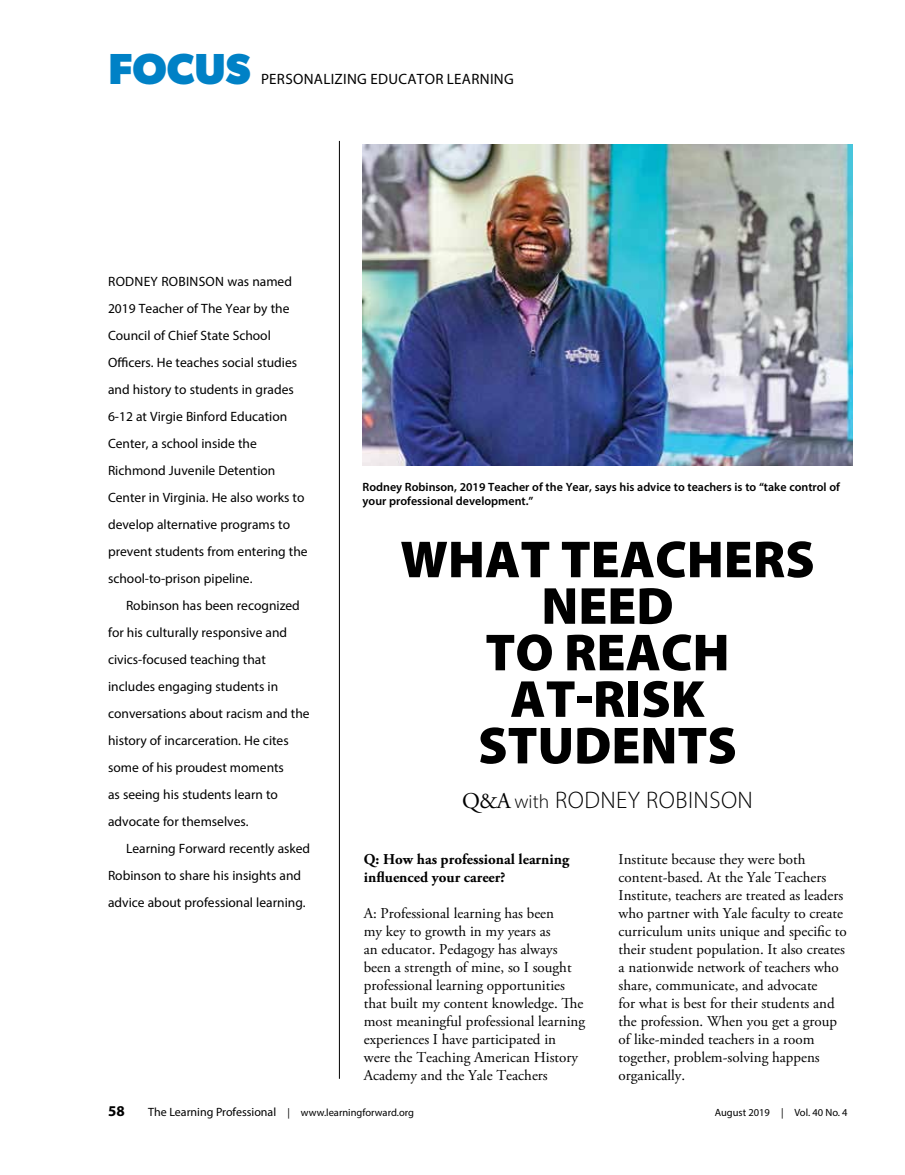
<style>
.page{position:relative;width:905px;height:1175px;background:#fff}
.page>*{position:absolute;margin:0;border:0;box-sizing:border-box;transform-origin:0 0}
.t1{font:900 52.5px/46.5px "Myriad Pro";color:#000;text-align:center}
.t2{font:700 43.5px "Gibson";color:#0081c6}
.t3{font:300 24px "Myriad Pro";letter-spacing:.02em;color:#000}
.t4{font:15px/18px "Adobe Garamond Pro";color:#000}
.t5{font:700 15px/18px "Adobe Garamond Pro";color:#000}
.t6{font:15px "Myriad Pro";letter-spacing:.02em;color:#000}
.t7{font:700 15px "Myriad Pro";color:#000}
.t8{font:13.5px/27px "Myriad Pro";color:#000}
.t9{font:600 12px/13.5px "Myriad Pro";color:#000}
.t10{font:10.5px "Myriad Pro";color:#000}
.s1{font-family:"Adobe Garamond Pro";font-weight:400;font-size:22.5px}
.s2{font-size:19.5px}
.s3{font-size:12px}
</style>
<div class="page">
<hr style="left:339px;top:141px;width:1px;height:937px;background:#000">
<img style="left:363px;top:144px;width:489px;height:322px">
<h2 class="t2" style="left:108px;top:44px;width:144px">FOCUS</h2>
<p class="t6" style="left:261px;top:70px;width:254px">PERSONALIZING EDUCATOR LEARNING</p>
<p class="t8" style="left:108px;top:268px;width:201px">RODNEY ROBINSON was named<br>2019 Teacher of The Year by the<br>Council of Chief State School<br>Officers. He teaches social studies and history to students in grades<br>6-12 at Virgie Binford Education<br>Center, a school inside the<br>Richmond Juvenile Detention<br>Center in Virginia. He also works to develop alternative programs to prevent students from entering the school-to-prison pipeline.</p>
<p class="t8" style="left:108px;top:592px;width:203px;text-indent:18px">Robinson has been recognized for his culturally responsive and civics-focused teaching that includes engaging students in conversations about racism and the history of incarceration. He cites some of his proudest moments<br>as seeing his students learn to advocate for themselves.</p>
<p class="t8" style="left:108px;top:835px;width:204px;text-indent:18px">Learning Forward recently asked<br>Robinson to share his insights and advice about professional learning.</p>
<p class="t9" style="left:362px;top:480px;width:479px">Rodney Robinson, 2019 Teacher of the Year, says his advice to teachers is to “take control of your professional development.”</p>
<h1 class="t1" style="left:400px;top:534px;width:416px">WHAT TEACHERS<br>NEED<br>TO REACH<br>AT-RISK<br>STUDENTS</h1>
<h3 class="t3" style="left:462px;top:786px;width:292px"><span class="s1">Q&amp;A</span> <span class="s2">with</span> RODNEY ROBINSON</h3>
<p class="t5" style="left:364px;top:851px;width:207px">Q: How has professional learning influenced your career?</p>
<p class="t4" style="left:364px;top:905px;width:223px">A: Professional learning has been<br>my key to growth in my years as<br>an educator. Pedagogy has always been a strength of mine, so I sought professional learning opportunities that built my content knowledge. The most meaningful professional learning experiences I have participated in were the Teaching American History Academy and the Yale Teachers</p>
<p class="t4" style="left:618px;top:851px;width:229px">Institute because they were both content-based. At the Yale Teachers Institute, teachers are treated as leaders who partner with Yale faculty to create curriculum units unique and specific to their student population. It also creates a nationwide network of teachers who share, communicate, and advocate<br>for what is best for their students and the profession. When you get a group of like-minded teachers in a room together, problem-solving happens organically.</p>
<p class="t7" style="left:108px;top:1101px;width:18px">58</p>
<p class="t10" style="left:148px;top:1106px;width:267px"><span class="s3">The Learning Professional</span> | www.learningforward.org</p>
<p class="t10" style="left:714px;top:1106px;width:134px">August 2019 | Vol. 40 No. 4</p>
</div>
